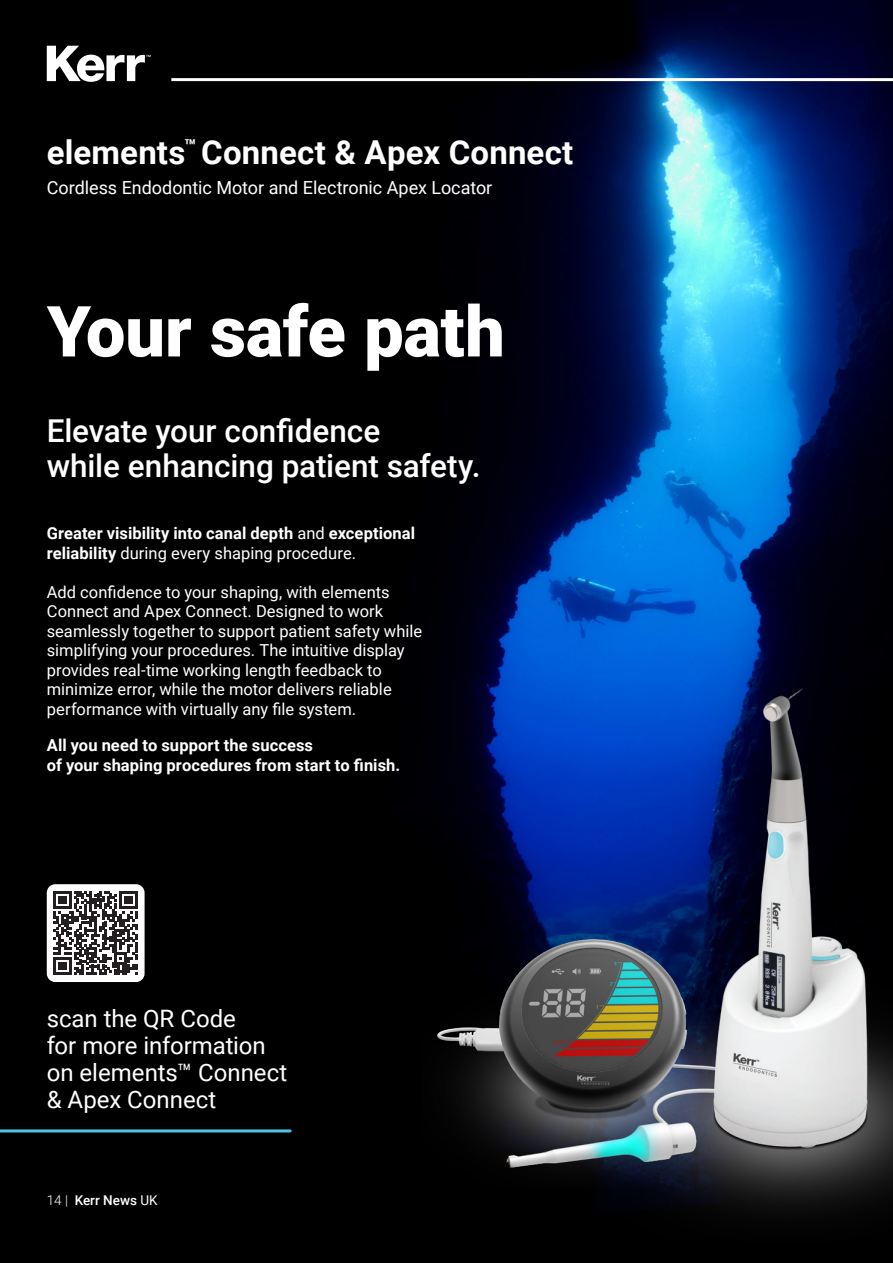
<style>
.page{position:relative;width:893px;height:1263px;background:#fff}
.page>*{position:absolute;margin:0;border:0;box-sizing:border-box;transform-origin:0 0}
.t1{font:900 70.5px "Roboto";letter-spacing:-.005em;color:#fff}
.t2{font:700 33px "Roboto";letter-spacing:.005em;color:#fff}
.t3{font:500 31.5px/34.5px "Roboto";letter-spacing:-.005em;color:#fff}
.t4{font:24px/27px "Roboto";color:#fff}
.t5{font:18px "Roboto";color:#fff}
.t6{font:16.5px/19.5px "Roboto";color:#fff}
.t7{font:700 16.5px/19.5px "Roboto";letter-spacing:.005em;color:#fff}
.t8{font:500 13.5px "Roboto";color:#fff}
.s1{font-weight:400}
.s2{font-weight:300}
</style>
<div class="page">
<img style="left:0;top:0;width:893px;height:1263px">
<img style="left:421px;top:915px;width:140px;height:272px">
<img style="left:561px;top:658px;width:332px;height:582px">
<div style="left:47px;top:884px;width:98px;height:98px;background:#fff;border-radius:9px"></div>
<svg style="left:54px;top:891px;width:83px;height:84px"></svg>
<hr style="left:0;top:1129px;width:290px;height:3px;background:#49c6e5">
<svg style="left:47px;top:46px;width:104px;height:36px"></svg>
<hr style="left:171px;top:78px;width:722px;height:3px;background:#fff">
<p class="t2" style="left:47px;top:129px;width:528px">elements<sup>™</sup> Connect &amp; Apex Connect</p>
<p class="t5" style="left:47px;top:175px;width:447px">Cordless Endodontic Motor and Electronic Apex Locator</p>
<p class="t1" style="left:47px;top:282px;width:460px">Your safe path</p>
<p class="t3" style="left:47px;top:412px;width:435px">Elevate your confidence<br>while enhancing patient safety.</p>
<p class="t7" style="left:47px;top:523px;width:370px">Greater visibility into canal depth <span class="s1">and</span> exceptional reliability <span class="s1">during every shaping procedure.</span></p>
<p class="t6" style="left:47px;top:581px;width:377px">Add confidence to your shaping, with elements Connect and Apex Connect. Designed to work seamlessly together to support patient safety while simplifying your procedures. The intuitive display provides real-time working length feedback to minimize error, while the motor delivers reliable performance with virtually any file system.</p>
<p class="t7" style="left:47px;top:735px;width:355px">All you need to support the success<br>of your shaping procedures from start to finish.</p>
<p class="t4" style="left:47px;top:1004px;width:242px">scan the QR Code<br>for more information on elements™ Connect &amp; Apex Connect</p>
<p class="t8" style="left:47px;top:1191px;width:112px"><span class="s2">14 |</span> Kerr News <span class="s1">UK</span></p>
</div>
